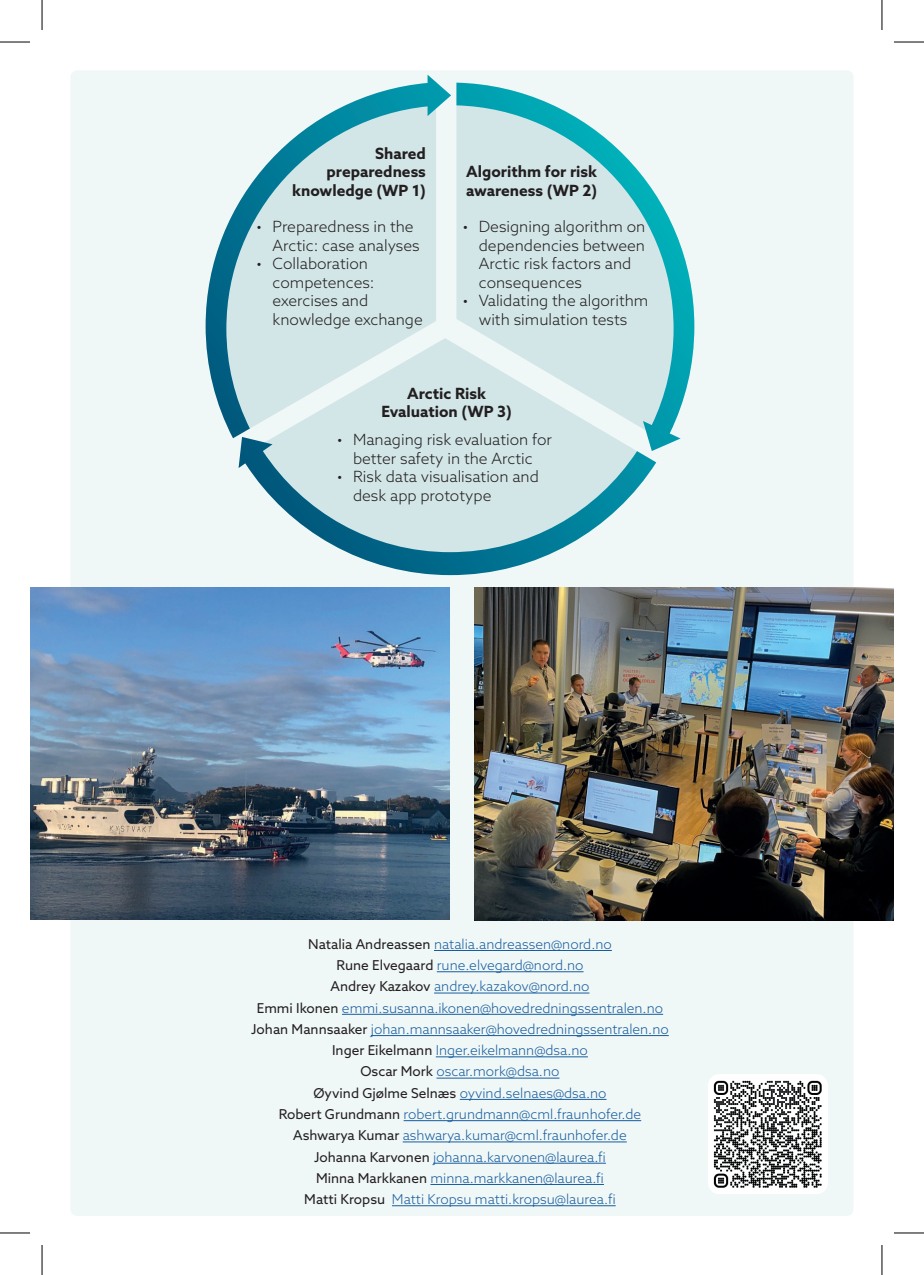
<style>
.page{position:relative;width:924px;height:1275px;background:#fff}
.page>*{position:absolute;margin:0;border:0;box-sizing:border-box;transform-origin:0 0}
.t1{font:300 15.4px/18.6px "Azo Sans";color:#231f20}
.t2{font:700 15.4px/18.6px "Azo Sans";color:#231f20;text-align:right}
.t3{font:300 13.6px/21.2px "Azo Sans";color:#175d9e;text-align:center}
.s1{font-weight:400;color:#231f20}
</style>
<div class="page">
<div style="left:70px;top:70px;width:783px;height:1146px;background:#f0f7f7;border-radius:7px"></div>
<hr style="left:434px;top:950px;width:177px;height:1px;background:#175d9e">
<hr style="left:436px;top:971px;width:147px;height:1px;background:#175d9e">
<hr style="left:434px;top:992px;width:155px;height:1px;background:#175d9e">
<hr style="left:342px;top:1014px;width:320px;height:1px;background:#175d9e">
<hr style="left:370px;top:1035px;width:298px;height:1px;background:#175d9e">
<hr style="left:435px;top:1056px;width:152px;height:1px;background:#175d9e">
<hr style="left:436px;top:1077px;width:123px;height:1px;background:#175d9e">
<hr style="left:459px;top:1099px;width:147px;height:1px;background:#175d9e">
<hr style="left:403px;top:1120px;width:238px;height:1px;background:#175d9e">
<hr style="left:402px;top:1141px;width:224px;height:1px;background:#175d9e">
<hr style="left:433px;top:1162px;width:172px;height:1px;background:#175d9e">
<hr style="left:430px;top:1184px;width:173px;height:1px;background:#175d9e">
<hr style="left:392px;top:1205px;width:223px;height:1px;background:#175d9e">
<svg style="left:205px;top:75px;width:489px;height:500px"></svg>
<img style="left:31px;top:588px;width:419px;height:332px">
<img style="left:474px;top:588px;width:418px;height:332px">
<img style="left:708px;top:1074px;width:119px;height:120px">
<hr style="left:0;top:42px;width:30px;height:1px;background:#000">
<hr style="left:893px;top:42px;width:30px;height:1px;background:#000">
<hr style="left:0;top:1232px;width:30px;height:1px;background:#000">
<hr style="left:893px;top:1232px;width:30px;height:1px;background:#000">
<hr style="left:42px;top:0;width:1px;height:30px;background:#000">
<hr style="left:42px;top:1245px;width:1px;height:30px;background:#000">
<hr style="left:881px;top:0;width:1px;height:30px;background:#000">
<hr style="left:881px;top:1245px;width:1px;height:30px;background:#000">
<p class="t2" style="left:292px;top:143px;width:135px">Shared preparedness knowledge (WP 1)</p>
<p class="t1" style="left:272px;top:217px;width:148px;text-indent:-16px">• Preparedness in the<br>Arctic: case analyses</p>
<p class="t1" style="left:272px;top:254px;width:152px;text-indent:-16px">• Collaboration competences: exercises and knowledge exchange</p>
<p class="t2" style="left:466px;top:162px;width:132px;text-align:left">Algorithm for risk awareness (WP 2)</p>
<p class="t1" style="left:478px;top:217px;width:168px;text-indent:-16px">• Designing algorithm on dependencies between<br>Arctic risk factors and consequences</p>
<p class="t1" style="left:462px;top:291px;width:187px;text-align:center">• Validating the algorithm with simulation tests</p>
<p class="t2" style="left:381px;top:384px;width:132px;text-align:center">Arctic Risk<br>Evaluation (WP 3)</p>
<p class="t1" style="left:336px;top:430px;width:217px;text-align:center">• Managing risk evaluation for better safety in the Arctic</p>
<p class="t1" style="left:353px;top:467px;width:187px;text-indent:-16px">• Risk data visualisation and desk app prototype</p>
<p class="t3" style="left:251px;top:933px;width:419px"><span class="s1">Natalia Andreassen</span> natalia.andreassen@nord.no<br><span class="s1">Rune Elvegaard</span> rune.elvegard@nord.no<br><span class="s1">Andrey Kazakov</span> andrey.kazakov@nord.no<br><span class="s1">Emmi Ikonen</span> emmi.susanna.ikonen@hovedredningssentralen.no <span class="s1">Johan Mannsaaker</span> johan.mannsaaker@hovedredningssentralen.no <span class="s1">Inger Eikelmann</span> Inger.eikelmann@dsa.no<br><span class="s1">Oscar Mork</span> oscar.mork@dsa.no<br><span class="s1">Øyvind Gjølme Selnæs</span> oyvind.selnaes@dsa.no<br><span class="s1">Robert Grundmann</span> robert.grundmann@cml.fraunhofer.de <span class="s1">Ashwarya Kumar</span> ashwarya.kumar@cml.fraunhofer.de<br><span class="s1">Johanna Karvonen</span> johanna.karvonen@laurea.fi<br><span class="s1">Minna Markkanen</span> minna.markkanen@laurea.fi<br><span class="s1">Matti Kropsu</span> Matti Kropsu matti.kropsu@laurea.fi</p>
</div>
